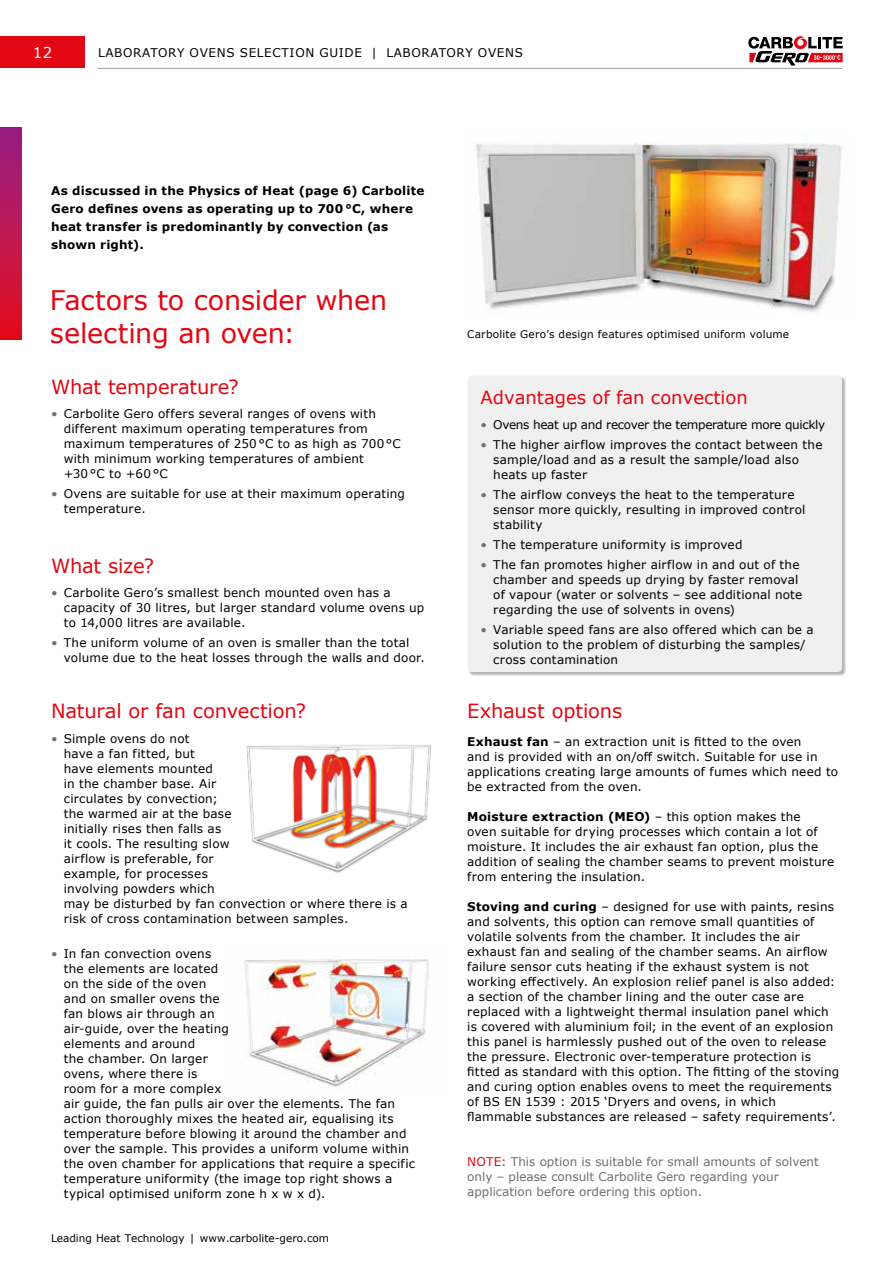
<style>
.page{position:relative;width:893px;height:1263px;background:#fff}
.page>*{position:absolute;margin:0;border:0;box-sizing:border-box;transform-origin:0 0}
.t1{font:27px/33px "Verdana";letter-spacing:-.005em;color:#e30613}
.t2{font:19.5px "Verdana";letter-spacing:-.005em;color:#e30613}
.t3{font:18px "Verdana";color:#e30613}
.t4{font:15px "Verdana";color:#fff}
.t5{font:12px/15px "Verdana";letter-spacing:.015em;color:#000}
.t6{font:700 12px/18px "Verdana";letter-spacing:.02em;color:#000}
.t7{font:12px/15px "Verdana";color:#706f6f}
.t8{font:12px "Verdana";letter-spacing:-.025em;color:#000}
.t9{font:12px "Verdana";letter-spacing:.055em;color:#000}
.t10{font:10.5px "Verdana";letter-spacing:.01em;color:#000}
.s1{color:#706f6f}
.s2{font-weight:700}
.s3{color:#e30613}
</style>
<div class="page">
<img style="left:246px;top:744px;width:185px;height:129px">
<img style="left:244px;top:959px;width:185px;height:128px">
<img style="left:476px;top:135px;width:366px;height:177px">
<div style="left:468px;top:376px;width:378px;height:300px;background:#000;opacity:.3"></div>
<div style="left:468px;top:376px;width:374px;height:296px;background:#f0f0f0;border-radius:4px"></div>
<hr style="left:98px;top:68px;width:744px;height:1px;background:#9d9d9c">
<div style="left:0;top:36px;width:85px;height:32px;background:#e30613"></div>
<svg style="left:748px;top:36px;width:95px;height:30px"></svg>
<svg style="left:0;top:128px;width:21px;height:211px;background:#bd1651"></svg>
<p class="t4" style="left:33px;top:42px;width:21px">12</p>
<p class="t9" style="left:98px;top:44px;width:426px">LABORATORY OVENS SELECTION GUIDE | LABORATORY OVENS</p>
<p class="t6" style="left:51px;top:182px;width:375px">As discussed in the Physics of Heat (page 6) Carbolite Gero defines ovens as operating up to 700°C, where heat transfer is predominantly by convection (as shown right).</p>
<h1 class="t1" style="left:50px;top:284px;width:339px">Factors to consider when selecting an oven:</h1>
<h2 class="t2" style="left:51px;top:373px;width:189px">What temperature?</h2>
<p class="t5" style="left:64px;top:406px;width:339px;text-indent:-13px"><span class="s1">•</span> Carbolite Gero offers several ranges of ovens with different maximum operating temperatures from maximum temperatures of 250°C to as high as 700°C with minimum working temperatures of ambient +30°C to +60°C</p>
<p class="t5" style="left:64px;top:486px;width:343px;text-indent:-13px"><span class="s1">•</span> Ovens are suitable for use at their maximum operating temperature.</p>
<h2 class="t2" style="left:51px;top:552px;width:105px">What size?</h2>
<p class="t5" style="left:64px;top:585px;width:362px;text-indent:-13px"><span class="s1">•</span> Carbolite Gero’s smallest bench mounted oven has a capacity of 30 litres, but larger standard volume ovens up to 14,000 litres are available.</p>
<p class="t5" style="left:64px;top:635px;width:363px;text-indent:-13px"><span class="s1">•</span> The uniform volume of an oven is smaller than the total volume due to the heat losses through the walls and door.</p>
<h2 class="t2" style="left:51px;top:698px;width:256px">Natural or fan convection?</h2>
<p class="t5" style="left:64px;top:731px;width:345px;text-indent:-13px"><span class="s1">•</span> Simple ovens do not<br>have a fan fitted, but<br>have elements mounted<br>in the chamber base. Air<br>circulates by convection;<br>the warmed air at the base<br>initially rises then falls as<br>it cools. The resulting slow<br>airflow is preferable, for<br>example, for processes<br>involving powders which<br>may be disturbed by fan convection or where there is a risk of cross contamination between samples.</p>
<p class="t5" style="left:64px;top:946px;width:353px;text-indent:-13px"><span class="s1">•</span> In fan convection ovens<br>the elements are located<br>on the side of the oven<br>and on smaller ovens the<br>fan blows air through an<br>air-guide, over the heating<br>elements and around<br>the chamber. On larger<br>ovens, where there is<br>room for a more complex<br>air guide, the fan pulls air over the elements. The fan action thoroughly mixes the heated air, equalising its temperature before blowing it around the chamber and over the sample. This provides a uniform volume within the oven chamber for applications that require a specific temperature uniformity (the image top right shows a typical optimised uniform zone h x w x d).</p>
<p class="t10" style="left:51px;top:1231px;width:280px">Leading Heat Technology | www.carbolite-gero.com</p>
<p class="t10" style="left:467px;top:327px;width:323px">Carbolite Gero’s design features optimised uniform volume</p>
<h3 class="t3" style="left:480px;top:385px;width:269px">Advantages of fan convection</h3>
<p class="t8" style="left:480px;top:416px;width:346px"><span class="s1">•</span> Ovens heat up and recover the temperature more quickly</p>
<p class="t5" style="left:493px;top:437px;width:331px;text-indent:-13px"><span class="s1">•</span> The higher airflow improves the contact between the sample/load and as a result the sample/load also heats up faster</p>
<p class="t5" style="left:493px;top:487px;width:314px;text-indent:-13px"><span class="s1">•</span> The airflow conveys the heat to the temperature sensor more quickly, resulting in improved control stability</p>
<p class="t5" style="left:480px;top:537px;width:263px"><span class="s1">•</span> The temperature uniformity is improved</p>
<p class="t5" style="left:493px;top:557px;width:311px;text-indent:-13px"><span class="s1">•</span> The fan promotes higher airflow in and out of the chamber and speeds up drying by faster removal of vapour (water or solvents – see additional note regarding the use of solvents in ovens)</p>
<p class="t5" style="left:493px;top:622px;width:322px;text-indent:-13px"><span class="s1">•</span> Variable speed fans are also offered which can be a solution to the problem of disturbing the samples/ cross contamination</p>
<h2 class="t2" style="left:467px;top:697px;width:157px">Exhaust options</h2>
<p class="t5" style="left:467px;top:734px;width:372px"><span class="s2">Exhaust fan</span> – an extraction unit is fitted to the oven<br>and is provided with an on/off switch. Suitable for use in applications creating large amounts of fumes which need to be extracted from the oven.</p>
<p class="t5" style="left:467px;top:809px;width:369px"><span class="s2">Moisture extraction (MEO)</span> – this option makes the<br>oven suitable for drying processes which contain a lot of moisture. It includes the air exhaust fan option, plus the addition of sealing the chamber seams to prevent moisture from entering the insulation.</p>
<p class="t5" style="left:467px;top:899px;width:374px"><span class="s2">Stoving and curing</span> – designed for use with paints, resins and solvents, this option can remove small quantities of volatile solvents from the chamber. It includes the air exhaust fan and sealing of the chamber seams. An airflow failure sensor cuts heating if the exhaust system is not working effectively. An explosion relief panel is also added: a section of the chamber lining and the outer case are replaced with a lightweight thermal insulation panel which is covered with aluminium foil; in the event of an explosion this panel is harmlessly pushed out of the oven to release the pressure. Electronic over-temperature protection is fitted as standard with this option. The fitting of the stoving and curing option enables ovens to meet the requirements of BS EN 1539 : 2015 ‘Dryers and ovens, in which flammable substances are released – safety requirements’.</p>
<p class="t7" style="left:467px;top:1154px;width:353px"><span class="s3">NOTE:</span> This option is suitable for small amounts of solvent only – please consult Carbolite Gero regarding your application before ordering this option.</p>
</div>
